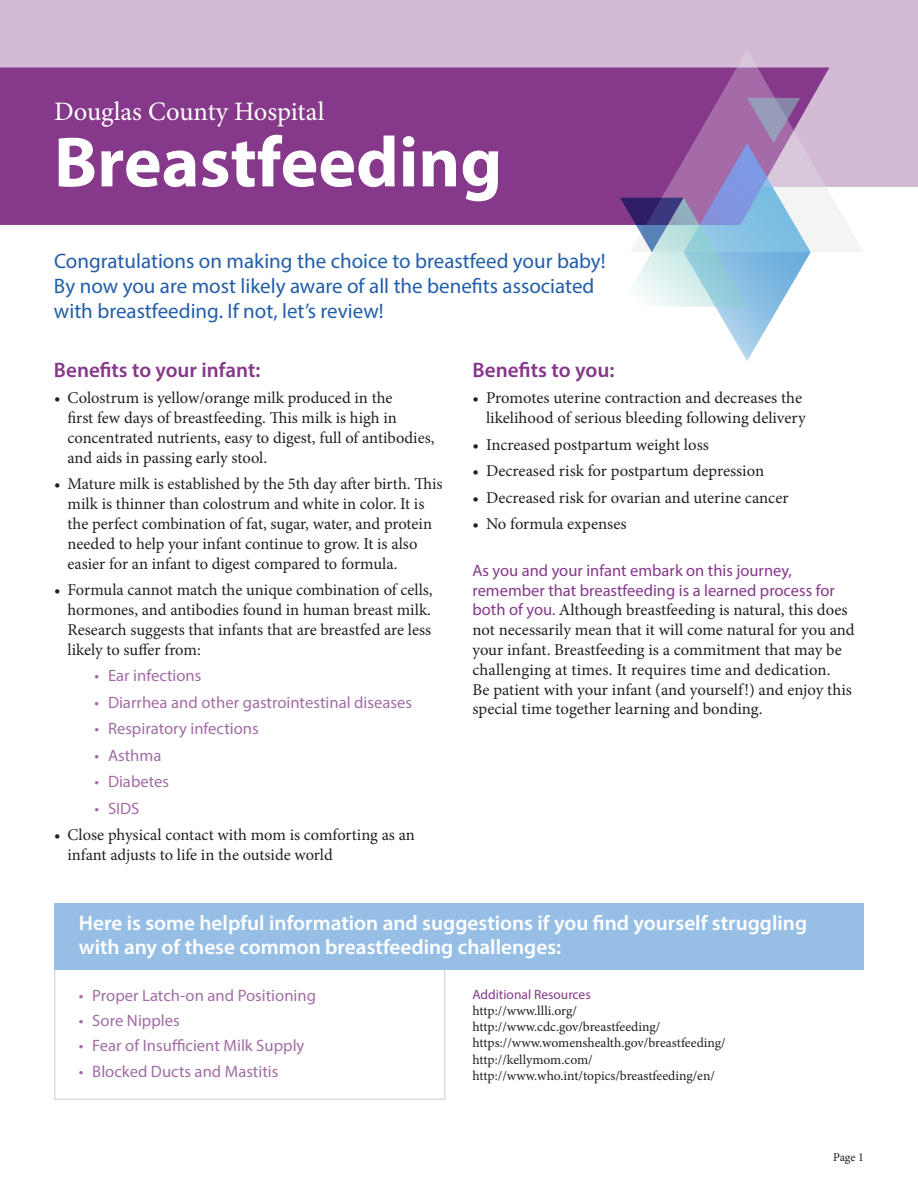
<style>
.page{position:relative;width:918px;height:1188px;background:#fff}
.page>*{position:absolute;margin:0;border:0;box-sizing:border-box;transform-origin:0 0}
.t1{font:700 71.55px "Myriad Pro";color:#fff}
.t2{font:26.7px "Minion Pro";color:#fff}
.t3{font:21px/25.2px "Myriad Pro";color:#225ea8}
.t4{font:600 21px/24px "Myriad Pro";color:#fff}
.t5{font:600 21px "Myriad Pro";color:#86388a}
.t6{font:16.5px/19.8px "Minion Pro";color:#231f20}
.t7{font:16.5px "Myriad Pro";color:#a16da5}
.t8{font:13.5px "Minion Pro";letter-spacing:-.005em;color:#231f20}
.t9{font:13.5px "Myriad Pro";color:#86388a}
.t10{font:12px "Minion Pro";color:#231f20}
.s1{font-family:"Myriad Pro";color:#86388a}
</style>
<div class="page">
<div style="left:0;top:0;width:918px;height:186px;background:#d3bbd5"></div>
<div style="left:54px;top:914px;width:392px;height:186px;border:2px solid #dcdddf"></div>
<div style="left:54px;top:903px;width:810px;height:66px;background:#97bfe6"></div>
<div style="left:0;top:68px;width:630px;height:157px;background:#86388a"></div>
<svg style="left:630px;top:51px;width:234px;height:201px"></svg>
<svg style="left:620px;top:98px;width:191px;height:263px"></svg>
<p class="t2" style="left:54px;top:93px;width:272px">Douglas County Hospital</p>
<p class="t1" style="left:54px;top:116px;width:450px">Breastfeeding</p>
<p class="t3" style="left:54px;top:248px;width:553px">Congratulations on making the choice to breastfeed your baby!<br>By now you are most likely aware of all the benefits associated with breastfeeding. If not, let’s review!</p>
<p class="t5" style="left:54px;top:356px;width:208px">Benefits to your infant:</p>
<p class="t6" style="left:68px;top:388px;width:369px;text-indent:-14px">• Colostrum is yellow/orange milk produced in the<br>first few days of breastfeeding. This milk is high in concentrated nutrients, easy to digest, full of antibodies, and aids in passing early stool.</p>
<p class="t6" style="left:68px;top:474px;width:376px;text-indent:-14px">• Mature milk is established by the 5th day after birth. This milk is thinner than colostrum and white in color. It is the perfect combination of fat, sugar, water, and protein needed to help your infant continue to grow. It is also easier for an infant to digest compared to formula.</p>
<p class="t6" style="left:68px;top:580px;width:367px;text-align:justify;text-indent:-14px">• Formula cannot match the unique combination of cells, hormones, and antibodies found in human breast milk.<br>Research suggests that infants that are breastfed are less likely to suffer from:</p>
<p class="t7" style="left:94px;top:665px;width:108px">• Ear infections</p>
<p class="t7" style="left:94px;top:692px;width:319px">• Diarrhea and other gastrointestinal diseases</p>
<p class="t7" style="left:94px;top:718px;width:166px">• Respiratory infections</p>
<p class="t7" style="left:94px;top:745px;width:68px">• Asthma</p>
<p class="t7" style="left:94px;top:772px;width:76px">• Diabetes</p>
<p class="t7" style="left:94px;top:798px;width:47px">• SIDS</p>
<p class="t6" style="left:68px;top:825px;width:349px;text-indent:-14px">• Close physical contact with mom is comforting as an infant adjusts to life in the outside world</p>
<p class="t5" style="left:472px;top:356px;width:143px">Benefits to you:</p>
<p class="t6" style="left:472px;top:388px;width:335px;text-align:right">• Promotes uterine contraction and decreases the likelihood of serious bleeding following delivery</p>
<p class="t6" style="left:472px;top:435px;width:238px">• Increased postpartum weight loss</p>
<p class="t6" style="left:472px;top:461px;width:293px">• Decreased risk for postpartum depression</p>
<p class="t6" style="left:472px;top:488px;width:318px">• Decreased risk for ovarian and uterine cancer</p>
<p class="t6" style="left:472px;top:514px;width:156px">• No formula expenses</p>
<p class="t6" style="left:472px;top:561px;width:384px"><span class="s1">As you and your infant embark on this journey, remember that breastfeeding is a learned process for both of you.</span> Although breastfeeding is natural, this does not necessarily mean that it will come natural for you and your infant. Breastfeeding is a commitment that may be challenging at times. It requires time and dedication.<br>Be patient with your infant (and yourself!) and enjoy this special time together learning and bonding.</p>
<p class="t4" style="left:79px;top:911px;width:730px">Here is some helpful information and suggestions if you find yourself struggling with any of these common breastfeeding challenges:</p>
<p class="t7" style="left:79px;top:985px;width:239px">• Proper Latch-on and Positioning</p>
<p class="t7" style="left:79px;top:1011px;width:103px">• Sore Nipples</p>
<p class="t7" style="left:79px;top:1036px;width:227px">• Fear of Insufficient Milk Supply</p>
<p class="t7" style="left:79px;top:1061px;width:201px">• Blocked Ducts and Mastitis</p>
<p class="t9" style="left:472px;top:986px;width:120px">Additional Resources</p>
<p class="t8" style="left:472px;top:1002px;width:106px">http://www.llli.org/</p>
<p class="t8" style="left:472px;top:1018px;width:189px">http://www.cdc.gov/breastfeeding/</p>
<p class="t8" style="left:472px;top:1034px;width:255px">https://www.womenshealth.gov/breastfeeding/</p>
<p class="t8" style="left:472px;top:1050px;width:122px">http://kellymom.com/</p>
<p class="t8" style="left:472px;top:1066px;width:244px">http://www.who.int/topics/breastfeeding/en/</p>
<p class="t10" style="left:833px;top:1149px;width:32px">Page 1</p>
</div>
